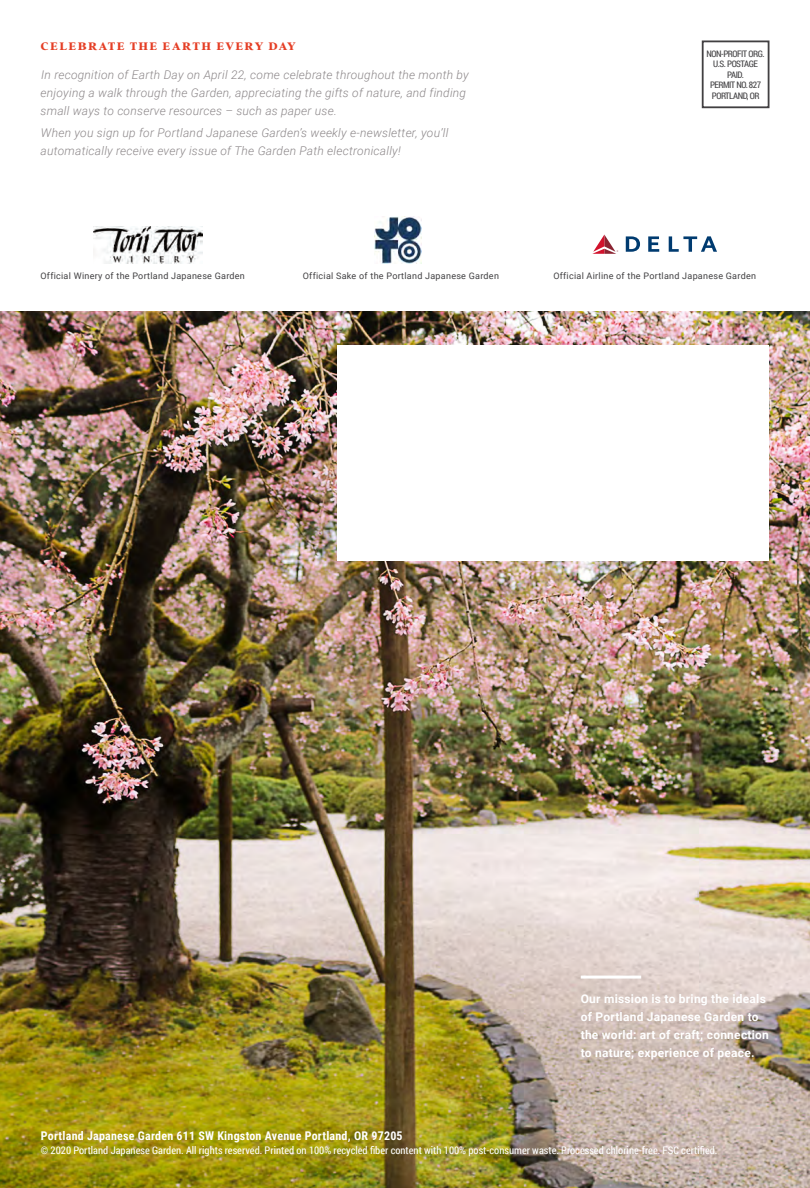
<style>
.page{position:relative;width:810px;height:1188px;background:#fff}
.page>*{position:absolute;margin:0;border:0;box-sizing:border-box;transform-origin:0 0}
.body-larger_leading{font:italic 300 12px/18px "Roboto";letter-spacing:.02em;color:#8c8789}
.body-larger_leading-2{font:700 12px/18px "Roboto";letter-spacing:.02em;color:#fff}
.body-larger_leading-3{font:700 12px "Roboto Condensed";letter-spacing:.02em;color:#fff}
.body-larger_leading-4{font:800 12px "Addington CF";letter-spacing:.11em;color:#e53e25}
.body-larger_leading-5{font:10.5px "Roboto Condensed";color:#fff}
.t1{font:9px "Roboto";letter-spacing:.03em;color:#414042}
.t2{font:9px "Roboto Condensed";letter-spacing:-.05em;color:#414042}
</style>
<div class="page">
<img style="left:0;top:311px;width:810px;height:877px">
<svg style="left:592px;top:235px;width:26px;height:19px"></svg>
<svg style="left:626px;top:236px;width:14px;height:16px"></svg>
<svg style="left:648px;top:236px;width:11px;height:16px"></svg>
<svg style="left:669px;top:236px;width:48px;height:16px"></svg>
<img style="left:93px;top:227px;width:110px;height:37px">
<div style="left:702px;top:40px;width:67px;height:68px;border:2px solid #424042"></div>
<div style="left:338px;top:345px;width:432px;height:216px;background:#fff"></div>
<img style="left:375px;top:217px;width:47px;height:47px">
<div style="left:572px;top:985px;width:205px;height:82px;background:#414042;opacity:.1"></div>
<hr style="left:581px;top:976px;width:60px;height:3px;background:#fff">
<p class="body-larger_leading-4" style="left:41px;top:39px;width:257px">CELEBRATE THE EARTH EVERY DAY</p>
<p class="body-larger_leading" style="left:41px;top:65px;width:430px">In recognition of Earth Day on April 22, come celebrate throughout the month by enjoying a walk through the Garden, appreciating the gifts of nature, and finding small ways to conserve resources – such as paper use.</p>
<p class="body-larger_leading" style="left:41px;top:124px;width:409px">When you sign up for Portland Japanese Garden’s weekly e-newsletter, you’ll automatically receive every issue of The Garden Path electronically!</p>
<p class="t2" style="left:707px;top:47px;width:60px">NON-PROFIT ORG.</p>
<p class="t2" style="left:713px;top:58px;width:46px">U.S. POSTAGE</p>
<p class="t2" style="left:727px;top:68px;width:18px">PAID.</p>
<p class="t2" style="left:710px;top:79px;width:53px">PERMIT NO. 827</p>
<p class="t2" style="left:712px;top:89px;width:49px">PORTLAND, OR</p>
<p class="t1" style="left:40px;top:270px;width:206px">Official Winery of the Portland Japanese Garden</p>
<p class="t1" style="left:303px;top:270px;width:198px">Official Sake of the Portland Japanese Garden</p>
<p class="t1" style="left:553px;top:270px;width:204px">Official Airline of the Portland Japanese Garden</p>
<p class="body-larger_leading-2" style="left:581px;top:989px;width:190px">Our mission is to bring the ideals of Portland Japanese Garden to the world: art of craft; connection to nature; experience of peace.</p>
<p class="body-larger_leading-3" style="left:41px;top:1127px;width:363px">Portland Japanese Garden 611 SW Kingston Avenue Portland, OR 97205</p>
<p class="body-larger_leading-5" style="left:41px;top:1143px;width:678px">© 2020 Portland Japanese Garden. All rights reserved. Printed on 100% recycled fiber content with 100% post-consumer waste. Processed chlorine-free. FSC certified.</p>
</div>
